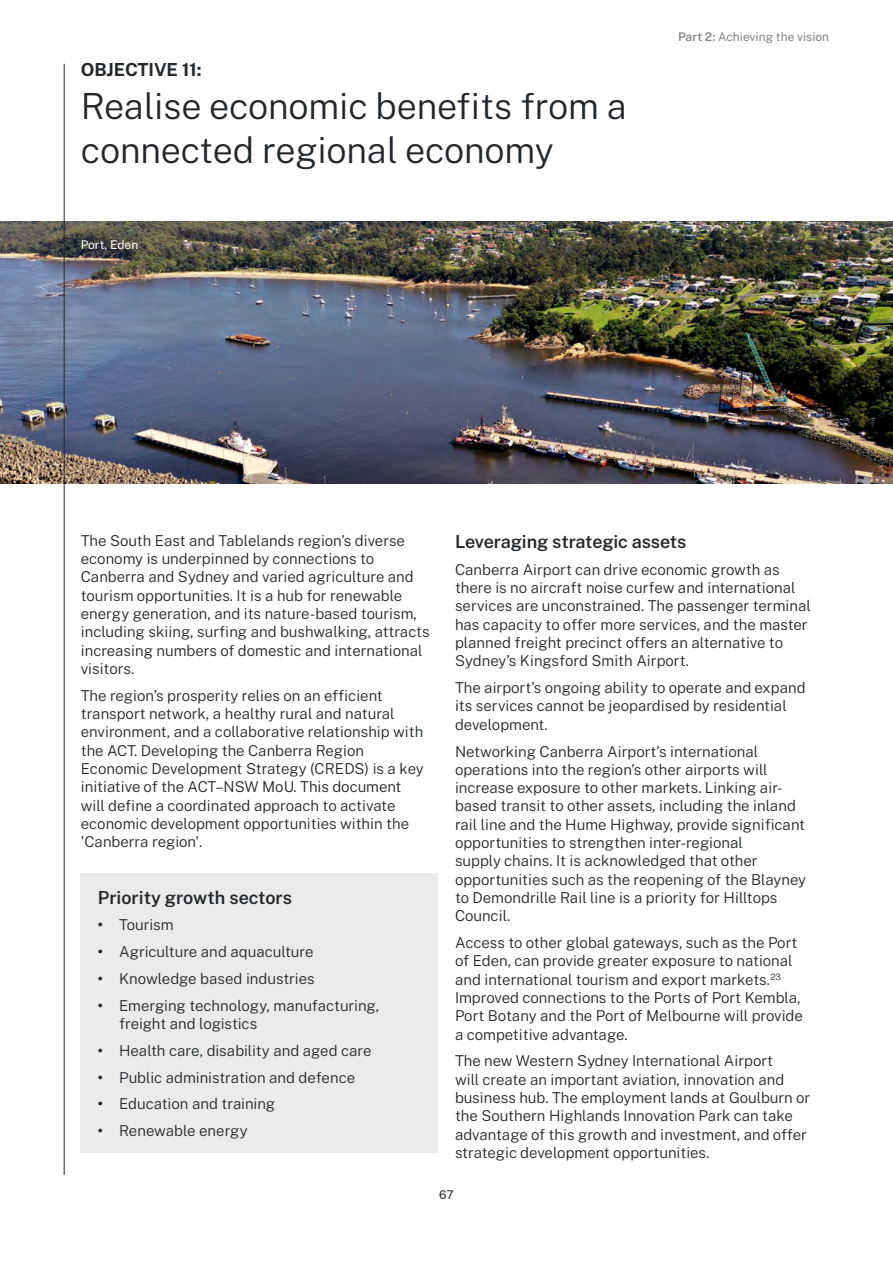
<style>
.page{position:relative;width:893px;height:1263px;background:#fff}
.page>*{position:absolute;margin:0;border:0;box-sizing:border-box;transform-origin:0 0}
.Objective_X__H3{font:300 36px/43.5px "Public Sans";letter-spacing:-.005em;color:#22272b}
.Heading_4__H4{font:600 18px "Public Sans";letter-spacing:-.01em;color:#22272b}
.body_12pt_semibold_g{font:600 18px "Public Sans";color:#22272b}
.Objective_X__H3-2{font:700 18px "Public Sans";letter-spacing:-.005em;color:#22272b}
.Body{font:300 15px/18.3px "Public Sans";color:#22272b}
.t1{font:12px "Public Sans";color:#808587}
.t2{font:12px "Public Sans";color:#fff}
.t3{font:12px "Public Sans";color:#22272b}
.s1{font-weight:600}
.s2{font-weight:700}
</style>
<div class="page">
<img style="left:0;top:221px;width:893px;height:263px">
<div style="left:81px;top:874px;width:357px;height:46px;background:#ebebeb"></div>
<div style="left:81px;top:903px;width:357px;height:43px;background:#ebebeb"></div>
<div style="left:81px;top:930px;width:357px;height:43px;background:#ebebeb"></div>
<div style="left:81px;top:957px;width:357px;height:43px;background:#ebebeb"></div>
<div style="left:81px;top:984px;width:357px;height:61px;background:#ebebeb"></div>
<div style="left:81px;top:1029px;width:357px;height:43px;background:#ebebeb"></div>
<div style="left:81px;top:1056px;width:357px;height:43px;background:#ebebeb"></div>
<div style="left:81px;top:1082px;width:357px;height:43px;background:#ebebeb"></div>
<div style="left:81px;top:1109px;width:357px;height:43px;background:#ebebeb"></div>
<hr style="left:64px;top:64px;width:1px;height:1111px;background:#22272b">
<h3 class="Objective_X__H3-2" style="left:81px;top:56px;width:122px">OBJECTIVE 11:</h3>
<h3 class="Objective_X__H3" style="left:81px;top:82px;width:548px">Realise economic benefits from a connected regional economy</h3>
<p class="t2" style="left:81px;top:236px;width:59px">Port, Eden</p>
<p class="t1" style="left:678px;top:28px;width:153px"><span class="s1">Part 2:</span> Achieving the vision</p>
<p class="Body" style="left:81px;top:530px;width:350px">The South East and Tablelands region’s diverse economy is underpinned by connections to Canberra and Sydney and varied agriculture and tourism opportunities. It is a hub for renewable energy generation, and its nature-based tourism, including skiing, surfing and bushwalking, attracts increasing numbers of domestic and international visitors.</p>
<p class="Body" style="left:81px;top:685px;width:344px">The region’s prosperity relies on an efficient transport network, a healthy rural and natural environment, and a collaborative relationship with the ACT. Developing the Canberra Region Economic Development Strategy (CREDS) is a key initiative of the ACT–NSW MoU. This document will define a coordinated approach to activate economic development opportunities within the 'Canberra region'.</p>
<p class="body_12pt_semibold_g" style="left:98px;top:884px;width:196px">Priority growth sectors</p>
<p class="Body" style="left:98px;top:915px;width:77px"><span class="s2">•</span> Tourism</p>
<p class="Body" style="left:98px;top:941px;width:217px"><span class="s2">•</span> Agriculture and aquaculture</p>
<p class="Body" style="left:98px;top:968px;width:218px"><span class="s2">•</span> Knowledge based industries</p>
<p class="Body" style="left:119px;top:995px;width:262px;text-indent:-21px"><span class="s2">•</span> Emerging technology, manufacturing, freight and logistics</p>
<p class="Body" style="left:98px;top:1040px;width:275px"><span class="s2">•</span> Health care, disability and aged care</p>
<p class="Body" style="left:98px;top:1067px;width:259px"><span class="s2">•</span> Public administration and defence</p>
<p class="Body" style="left:98px;top:1094px;width:179px"><span class="s2">•</span> Education and training</p>
<p class="Body" style="left:98px;top:1121px;width:151px"><span class="s2">•</span> Renewable energy</p>
<h4 class="Heading_4__H4" style="left:455px;top:528px;width:233px">Leveraging strategic assets</h4>
<p class="Body" style="left:455px;top:559px;width:357px">Canberra Airport can drive economic growth as there is no aircraft noise curfew and international services are unconstrained. The passenger terminal has capacity to offer more services, and the master planned freight precinct offers an alternative to Sydney’s Kingsford Smith Airport.</p>
<p class="Body" style="left:455px;top:678px;width:352px">The airport’s ongoing ability to operate and expand its services cannot be jeopardised by residential development.</p>
<p class="Body" style="left:455px;top:741px;width:353px">Networking Canberra Airport’s international operations into the region’s other airports will increase exposure to other markets. Linking air&shy;based transit to other assets, including the inland rail line and the Hume Highway, provide significant opportunities to strengthen inter-regional<br>supply chains. It is acknowledged that other opportunities such as the reopening of the Blayney to Demondrille Rail line is a priority for Hilltops Council.</p>
<p class="Body" style="left:455px;top:932px;width:349px">Access to other global gateways, such as the Port of Eden, can provide greater exposure to national and international tourism and export markets.<sup>23<br></sup>Improved connections to the Ports of Port Kembla, Port Botany and the Port of Melbourne will provide a competitive advantage.</p>
<p class="Body" style="left:455px;top:1051px;width:357px">The new Western Sydney International Airport<br>will create an important aviation, innovation and business hub. The employment lands at Goulburn or the Southern Highlands Innovation Park can take advantage of this growth and investment, and offer strategic development opportunities.</p>
<p class="t3" style="left:439px;top:1186px;width:16px">67</p>
</div>
